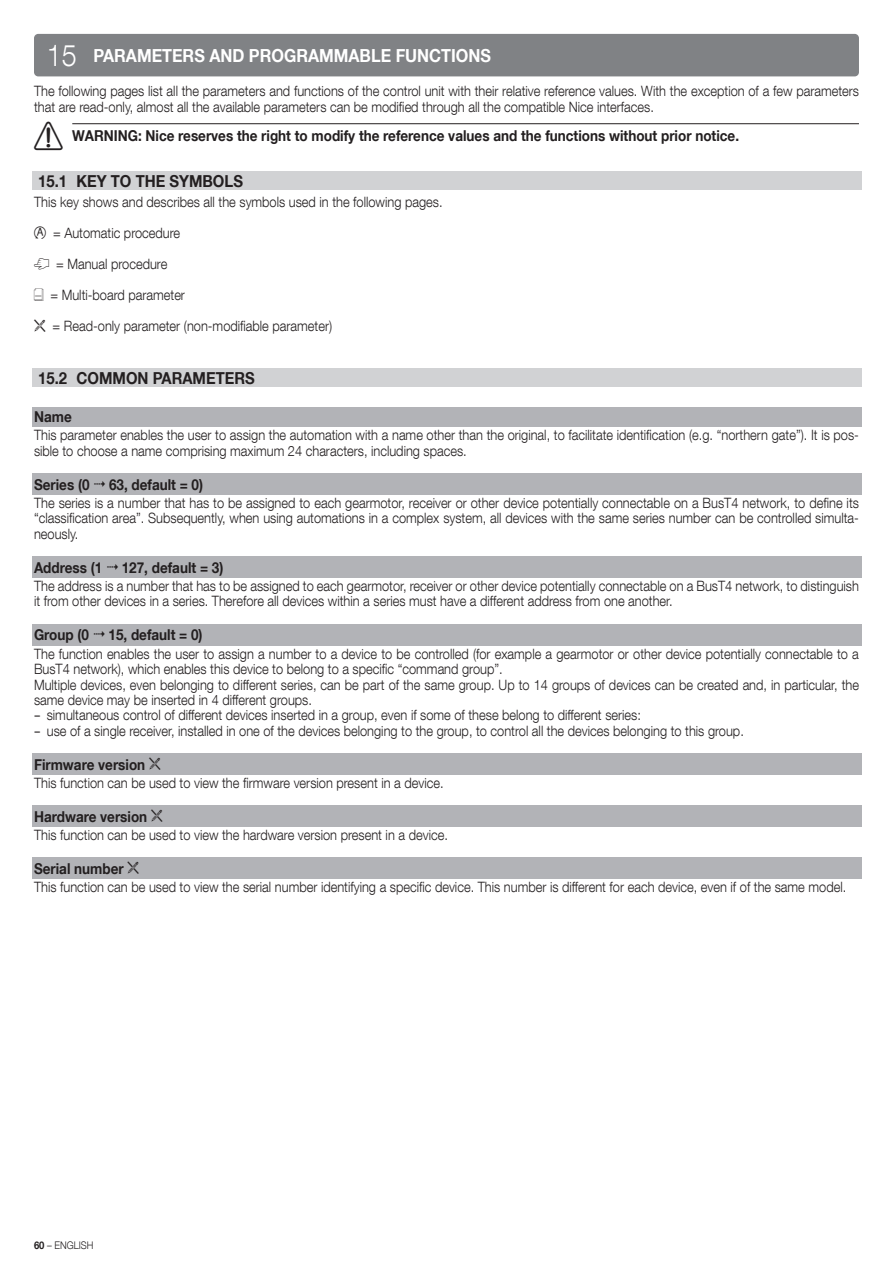
<style>
.page{position:relative;width:893px;height:1263px;background:#fff}
.page>*{position:absolute;margin:0;border:0;box-sizing:border-box;transform-origin:0 0}
.t1{font:700 18px "Helvetica Neue LT Com";color:#fff;scale:.9 1}
.t2{font:700 16.5px "Helvetica Neue LT Com";color:#231f20;scale:.9 1}
.t3{font:700 15px "Helvetica Neue LT Com";color:#231f20;scale:.9 1}
.t4{font:300 14.25px/15.5px "Helvetica Neue LT Com";color:#231f20;scale:.9 1}
.t5{font:300 10.5px "Helvetica Neue LT Com";color:#231f20;scale:.9 1}
.s1{font-weight:300;font-size:30px}
.s2{font-family:"NICE Simboli";font-weight:400;font-size:28.5px}
.s3{font-family:"Nice tasti";font-weight:400;font-size:16.5px}
.s4{font-family:"Open Sans";font-weight:400}
.s5{font-weight:700}
</style>
<div class="page">
<hr style="left:72px;top:123px;width:787px;height:1px;background:#231f20">
<div style="left:32px;top:171px;width:829px;height:19px;background:#d1d2d4"></div>
<div style="left:32px;top:368px;width:829px;height:18px;background:#d1d2d4"></div>
<div style="left:32px;top:408px;width:829px;height:19px;background:#b2b3b7"></div>
<div style="left:32px;top:473px;width:829px;height:22px;background:#b2b3b7"></div>
<div style="left:32px;top:556px;width:829px;height:22px;background:#b2b3b7"></div>
<div style="left:32px;top:624px;width:829px;height:21px;background:#b2b3b7"></div>
<div style="left:32px;top:753px;width:829px;height:22px;background:#b2b3b7"></div>
<div style="left:32px;top:806px;width:829px;height:21px;background:#b2b3b7"></div>
<div style="left:32px;top:858px;width:829px;height:21px;background:#b2b3b7"></div>
<div style="left:34px;top:34px;width:825px;height:42px;background:#808285;border-radius:4px"></div>
<p class="t1" style="left:47px;top:44px;width:495px"><span class="s1">15</span> PARAMETERS AND PROGRAMMABLE FUNCTIONS</p>
<p class="t4" style="left:34px;top:83px;width:918px">The following pages list all the parameters and functions of the control unit with their relative reference values. With the exception of a few parameters that are read-only, almost all the available parameters can be modified through all the compatible Nice interfaces.</p>
<p class="t3" style="left:34px;top:126px;width:783px"><span class="s2">a</span> WARNING: Nice reserves the right to modify the reference values and the functions without prior notice.</p>
<p class="t2" style="left:38px;top:171px;width:229px">15.1 KEY TO THE SYMBOLS</p>
<p class="t4" style="left:34px;top:186px;width:455px;line-height:30.9px">This key shows and describes all the symbols used in the following pages.<br><span class="s3">Z</span> = Automatic procedure<br><span class="s3">A</span> = Manual procedure<br><span class="s3">c</span> = Multi-board parameter<br><span class="s3">d</span> = Read-only parameter (non-modifiable parameter)</p>
<p class="t2" style="left:38px;top:368px;width:242px">15.2 COMMON PARAMETERS</p>
<p class="t3" style="left:34px;top:407px;width:43px">Name</p>
<p class="t4" style="left:34px;top:427px;width:918px">This parameter enables the user to assign the automation with a name other than the original, to facilitate identification (e.g. “northern gate”). It is pos&shy;sible to choose a name comprising maximum 24 characters, including spaces.</p>
<p class="t3" style="left:34px;top:475px;width:189px">Series (0 <span class="s3">4</span> 63, default = 0)</p>
<p class="t4" style="left:34px;top:495px;width:918px;text-align:justify">The series is a number that has to be assigned to each gearmotor, receiver or other device potentially connectable on a BusT4 network, to define its “classification area”. Subsequently, when using automations in a complex system, all devices with the same series number can be controlled simulta&shy;neously.</p>
<p class="t3" style="left:34px;top:558px;width:212px">Address (1 <span class="s3">4</span> 127, default = 3)</p>
<p class="t4" style="left:34px;top:578px;width:918px">The address is a number that has to be assigned to each gearmotor, receiver or other device potentially connectable on a BusT4 network, to distinguish it from other devices in a series. Therefore all devices within a series must have a different address from one another.</p>
<p class="t3" style="left:34px;top:626px;width:189px">Group (0 <span class="s3">4</span> 15, default = 0)</p>
<p class="t4" style="left:34px;top:645px;width:918px">The function enables the user to assign a number to a device to be controlled (for example a gearmotor or other device potentially connectable to a BusT4 network), which enables this device to belong to a specific “command group”.<br>Multiple devices, even belonging to different series, can be part of the same group. Up to 14 groups of devices can be created and, in particular, the same device may be inserted in 4 different groups.</p>
<p class="t4" style="left:34px;top:707px;width:676px"><span class="s4">–</span> simultaneous control of different devices inserted in a group, even if some of these belong to different series:</p>
<p class="t4" style="left:34px;top:723px;width:790px"><span class="s4">–</span> use of a single receiver, installed in one of the devices belonging to the group, to control all the devices belonging to this group.</p>
<p class="t3" style="left:34px;top:755px;width:142px">Firmware version <span class="s3">d</span></p>
<p class="t4" style="left:34px;top:775px;width:457px">This function can be used to view the firmware version present in a device.</p>
<p class="t3" style="left:34px;top:807px;width:144px">Hardware version <span class="s3">d</span></p>
<p class="t4" style="left:34px;top:827px;width:461px">This function can be used to view the hardware version present in a device.</p>
<p class="t3" style="left:34px;top:859px;width:118px">Serial number <span class="s3">d</span></p>
<p class="t4" style="left:34px;top:879px;width:904px">This function can be used to view the serial number identifying a specific device. This number is different for each device, even if of the same model.</p>
<p class="t5" style="left:34px;top:1239px;width:68px"><span class="s5">60</span> – ENGLISH</p>
</div>
